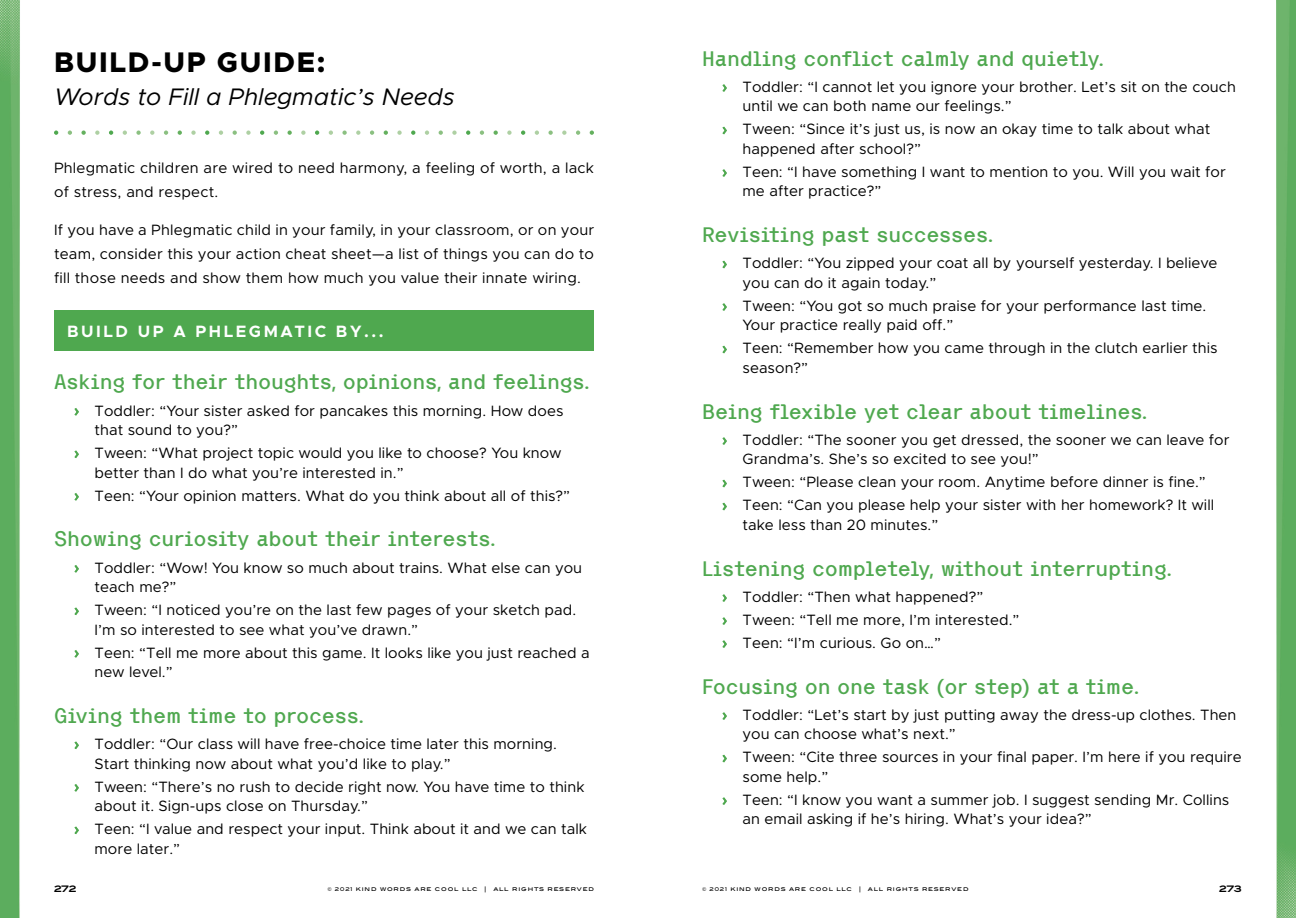
<style>
.page{position:relative;width:1296px;height:918px;background:#fff}
.page>*{position:absolute;margin:0;border:0;box-sizing:border-box;transform-origin:0 0}
.t1{font:800 28.5px "Metropolis";letter-spacing:.06em;color:#000}
.t2{font:italic 24px "Metropolis";color:#000}
.t3{font:700 21px "Almarena Mono";letter-spacing:.02em;color:#4fa84f}
.t4{font:700 16.5px "Metropolis";letter-spacing:.155em;color:#fff}
.t5{font:15px/19.5px "Metropolis";letter-spacing:.005em;color:#000}
.t6{font:700 9px "Blair ITC Std";letter-spacing:-.05em;color:#000}
.t7{font:6px "Blair ITC Std";letter-spacing:.14em;color:#000}
.s1{font-family:"Gotham";color:#4fa84f}
.s2{font-size:5.25px}
</style>
<div class="page">
<img style="left:0;top:0;width:1296px;height:918px">
<div style="left:54px;top:310px;width:540px;height:40px;background:#4fa84f"></div>
<svg style="left:54px;top:130px;width:4px;height:5px"></svg>
<svg style="left:109px;top:130px;width:4px;height:5px"></svg>
<svg style="left:81px;top:130px;width:5px;height:5px"></svg>
<svg style="left:136px;top:130px;width:5px;height:5px"></svg>
<svg style="left:68px;top:130px;width:4px;height:5px"></svg>
<svg style="left:123px;top:130px;width:4px;height:5px"></svg>
<svg style="left:95px;top:130px;width:5px;height:5px"></svg>
<svg style="left:150px;top:130px;width:4px;height:5px"></svg>
<svg style="left:205px;top:130px;width:4px;height:5px"></svg>
<svg style="left:178px;top:130px;width:4px;height:5px"></svg>
<svg style="left:233px;top:130px;width:4px;height:5px"></svg>
<svg style="left:164px;top:130px;width:4px;height:5px"></svg>
<svg style="left:219px;top:130px;width:4px;height:5px"></svg>
<svg style="left:191px;top:130px;width:5px;height:5px"></svg>
<svg style="left:246px;top:130px;width:5px;height:5px"></svg>
<svg style="left:260px;top:130px;width:4px;height:5px"></svg>
<svg style="left:315px;top:130px;width:4px;height:5px"></svg>
<svg style="left:288px;top:130px;width:4px;height:5px"></svg>
<svg style="left:342px;top:130px;width:5px;height:5px"></svg>
<svg style="left:274px;top:130px;width:4px;height:5px"></svg>
<svg style="left:329px;top:130px;width:4px;height:5px"></svg>
<svg style="left:301px;top:130px;width:5px;height:5px"></svg>
<svg style="left:356px;top:130px;width:4px;height:5px"></svg>
<svg style="left:411px;top:130px;width:4px;height:5px"></svg>
<svg style="left:384px;top:130px;width:4px;height:5px"></svg>
<svg style="left:439px;top:130px;width:4px;height:5px"></svg>
<svg style="left:370px;top:130px;width:4px;height:5px"></svg>
<svg style="left:425px;top:130px;width:4px;height:5px"></svg>
<svg style="left:397px;top:130px;width:5px;height:5px"></svg>
<svg style="left:452px;top:130px;width:5px;height:5px"></svg>
<svg style="left:466px;top:130px;width:4px;height:5px"></svg>
<svg style="left:521px;top:130px;width:4px;height:5px"></svg>
<svg style="left:494px;top:130px;width:4px;height:5px"></svg>
<svg style="left:548px;top:130px;width:5px;height:5px"></svg>
<svg style="left:480px;top:130px;width:4px;height:5px"></svg>
<svg style="left:535px;top:130px;width:4px;height:5px"></svg>
<svg style="left:507px;top:130px;width:5px;height:5px"></svg>
<svg style="left:562px;top:130px;width:5px;height:5px"></svg>
<svg style="left:590px;top:130px;width:4px;height:5px"></svg>
<svg style="left:576px;top:130px;width:4px;height:5px"></svg>
<h1 class="t1" style="left:54px;top:44px;width:273px">BUILD-UP GUIDE:</h1>
<h2 class="t2" style="left:54px;top:82px;width:402px">Words to Fill a Phlegmatic’s Needs</h2>
<p class="t5" style="left:54px;top:156px;width:542px;line-height:24px">Phlegmatic children are wired to need harmony, a feeling of worth, a lack of stress, and respect.</p>
<p class="t5" style="left:54px;top:218px;width:542px;line-height:24px;text-align:justify">If you have a Phlegmatic child in your family, in your classroom, or on your team, consider this your action cheat sheet—a list of things you can do to fill those needs and show them how much you value their innate wiring.</p>
<p class="t4" style="left:67px;top:321px;width:318px">BUILD UP A PHLEGMATIC BY...</p>
<h3 class="t3" style="left:54px;top:370px;width:537px">Asking for their thoughts, opinions, and feelings.</h3>
<p class="t5" style="left:94px;top:401px;width:470px;text-indent:-20px"><span class="s1">›</span> Toddler: “Your sister asked for pancakes this morning. How does that sound to you?”</p>
<p class="t5" style="left:94px;top:443px;width:469px;text-indent:-20px"><span class="s1">›</span> Tween: “What project topic would you like to choose? You know better than I do what you’re interested in.”</p>
<p class="t5" style="left:74px;top:486px;width:498px"><span class="s1">›</span> Teen: “Your opinion matters. What do you think about all of this?”</p>
<h3 class="t3" style="left:54px;top:527px;width:443px">Showing curiosity about their interests.</h3>
<p class="t5" style="left:94px;top:558px;width:489px;text-indent:-20px"><span class="s1">›</span> Toddler: “Wow! You know so much about trains. What else can you teach me?”</p>
<p class="t5" style="left:94px;top:600px;width:483px;text-indent:-20px"><span class="s1">›</span> Tween: “I noticed you’re on the last few pages of your sketch pad.<br>I’m so interested to see what you’ve drawn.”</p>
<p class="t5" style="left:94px;top:643px;width:497px;text-indent:-20px"><span class="s1">›</span> Teen: “Tell me more about this game. It looks like you just reached a new level.”</p>
<h3 class="t3" style="left:54px;top:704px;width:311px">Giving them time to process.</h3>
<p class="t5" style="left:94px;top:734px;width:464px;text-indent:-20px"><span class="s1">›</span> Toddler: “Our class will have free-choice time later this morning.<br>Start thinking now about what you’d like to play.”</p>
<p class="t5" style="left:94px;top:777px;width:492px;text-indent:-20px"><span class="s1">›</span> Tween: “There’s no rush to decide right now. You have time to think about it. Sign-ups close on Thursday.”</p>
<p class="t5" style="left:94px;top:819px;width:494px;text-indent:-20px"><span class="s1">›</span> Teen: “I value and respect your input. Think about it and we can talk more later.”</p>
<h3 class="t3" style="left:702px;top:46px;width:403px">Handling conflict calmly and quietly.</h3>
<p class="t5" style="left:742px;top:77px;width:495px;text-indent:-20px"><span class="s1">›</span> Toddler: “I cannot let you ignore your brother. Let’s sit on the couch until we can both name our feelings.”</p>
<p class="t5" style="left:742px;top:119px;width:469px;text-indent:-20px"><span class="s1">›</span> Tween: “Since it’s just us, is now an okay time to talk about what happened after school?”</p>
<p class="t5" style="left:742px;top:162px;width:485px;text-indent:-20px"><span class="s1">›</span> Teen: “I have something I want to mention to you. Will you wait for me after practice?”</p>
<h3 class="t3" style="left:702px;top:223px;width:292px">Revisiting past successes.</h3>
<p class="t5" style="left:742px;top:253px;width:476px;text-indent:-20px"><span class="s1">›</span> Toddler: “You zipped your coat all by yourself yesterday. I believe you can do it again today.”</p>
<p class="t5" style="left:742px;top:296px;width:465px;text-indent:-20px"><span class="s1">›</span> Tween: “You got so much praise for your performance last time.<br>Your practice really paid off.”</p>
<p class="t5" style="left:742px;top:339px;width:477px;text-indent:-20px"><span class="s1">›</span> Teen: “Remember how you came through in the clutch earlier this season?”</p>
<h3 class="t3" style="left:702px;top:400px;width:447px">Being flexible yet clear about timelines.</h3>
<p class="t5" style="left:742px;top:430px;width:489px;text-indent:-20px"><span class="s1">›</span> Toddler: “The sooner you get dressed, the sooner we can leave for<br>Grandma’s. She’s so excited to see you!”</p>
<p class="t5" style="left:722px;top:471px;width:494px;line-height:23px"><span class="s1">›</span> Tween: “Please clean your room. Anytime before dinner is fine.” <span class="s1">›</span> Teen: “Can you please help your sister with her homework? It will</p>
<p class="t5" style="left:742px;top:515px;width:197px">take less than 20 minutes.”</p>
<h3 class="t3" style="left:702px;top:557px;width:471px">Listening completely, without interrupting.</h3>
<p class="t5" style="left:722px;top:585px;width:299px;line-height:23px"><span class="s1">›</span> Toddler: “Then what happened?”<br><span class="s1">›</span> Tween: “Tell me more, I’m interested.” <span class="s1">›</span> Teen: “I’m curious. Go on…”</p>
<h3 class="t3" style="left:702px;top:675px;width:438px">Focusing on one task (or step) at a time.</h3>
<p class="t5" style="left:743px;top:705px;width:496px;text-indent:-20px"><span class="s1">›</span> Toddler: “Let’s start by just putting away the dress-up clothes. Then you can choose what’s next.”</p>
<p class="t5" style="left:743px;top:748px;width:501px;text-indent:-20px"><span class="s1">›</span> Tween: “Cite three sources in your final paper. I’m here if you require some help.”</p>
<p class="t5" style="left:743px;top:790px;width:488px;text-indent:-20px"><span class="s1">›</span> Teen: “I know you want a summer job. I suggest sending Mr. Collins an email asking if he’s hiring. What’s your idea?”</p>
<p class="t6" style="left:54px;top:883px;width:24px">272</p>
<p class="t7" style="left:327px;top:885px;width:268px"><span class="s2">© 2021</span> KIND WORDS ARE COOL LLC | ALL RIGHTS RESERVED</p>
<p class="t7" style="left:702px;top:885px;width:268px"><span class="s2">© 2021</span> KIND WORDS ARE COOL LLC | ALL RIGHTS RESERVED</p>
<p class="t6" style="left:1219px;top:883px;width:24px">273</p>
</div>
